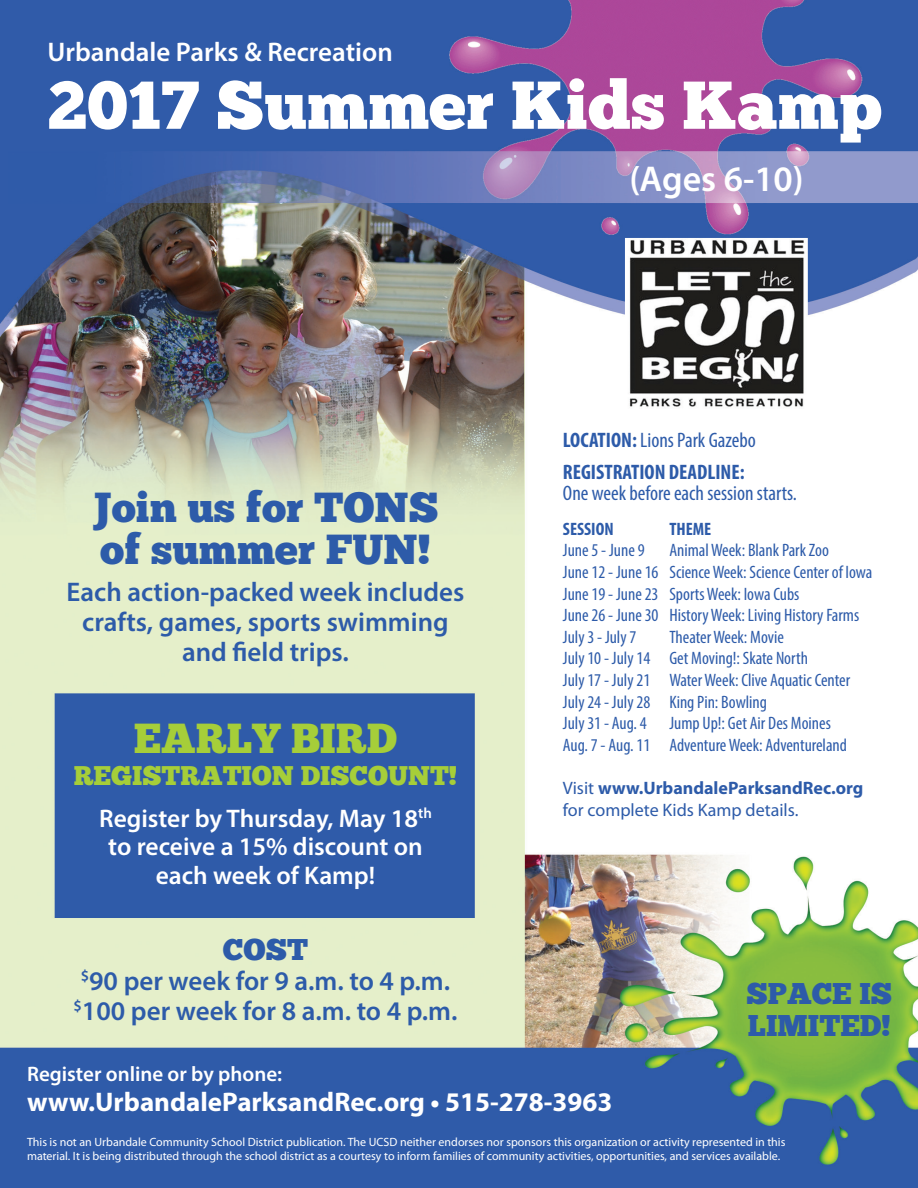
<style>
.page{position:relative;width:918px;height:1188px;background:#fff}
.page>*{position:absolute;margin:0;border:0;box-sizing:border-box;transform-origin:0 0}
.t1{font:67.5px "Chunk Five";color:#fff}
.t2{font:42px/42px "Chunk Five";color:#2d5ba9}
.t3{font:42px "Chunk Five";color:#a6ce39}
.t4{font:600 36px "Myriad Pro";color:#fff}
.t5{font:30px/31.5px "Chunk Five";color:#2d5ba9}
.t6{font:600 27px/30px "Myriad Pro";color:#2d5ba9;text-align:center}
.t7{font:700 27px "Myriad Pro";color:#fff}
.t8{font:600 27px "Myriad Pro";color:#fff}
.t9{font:27px "Chunk Five";color:#a6ce39}
.t10{font:600 25.5px/28.5px "Myriad Pro";color:#fff;text-align:center}
.t11{font:condensed 21px/21px "Myriad Pro";color:#2d5ba9}
.t12{font:600 21px "Myriad Pro";color:#fff}
.t13{font:condensed 18px "Myriad Pro";color:#2d5ba9}
.t14{font:18px/21.6px "Myriad Pro";color:#2d5ba9}
.t15{font:700 condensed 18px "Myriad Pro";color:#2d5ba9}
.t16{font:12px/14.4px "Myriad Pro";color:#fff}
.s1{font-weight:700}
</style>
<div class="page">
<img style="left:0;top:0;width:918px;height:1188px">
<p class="t8" style="left:48px;top:35px;width:347px">Urbandale Parks &amp; Recreation</p>
<p class="t1" style="left:48px;top:65px;width:836px">2017 Summer Kids Kamp</p>
<p class="t4" style="left:629px;top:156px;width:176px">(Ages 6-10)</p>
<p class="t2" style="left:92px;top:487px;width:348px">Join us for TONS of summer FUN!</p>
<p class="t6" style="left:67px;top:576px;width:399px">Each action-packed week includes crafts, games, sports swimming and field trips.</p>
<p class="t3" style="left:134px;top:713px;width:265px">EARLY BIRD</p>
<p class="t9" style="left:74px;top:759px;width:385px">REGISTRATION DISCOUNT!</p>
<p class="t10" style="left:99px;top:803px;width:334px">Register by Thursday, May 18<sup>th </sup>to receive a 15% discount on each week of Kamp!</p>
<p class="t5" style="left:223px;top:934px;width:87px">COST</p>
<p class="t6" style="left:74px;top:965px;width:386px;text-align:left"><sup>$</sup>90 per week for 9 a.m. to 4 p.m. <sup>$</sup>100 per week for 8 a.m. to 4 p.m.</p>
<p class="t11" style="left:563px;top:429px;width:195px"><span class="s1">LOCATION:</span> Lions Park Gazebo</p>
<p class="t11" style="left:563px;top:461px;width:236px"><span class="s1">REGISTRATION DEADLINE:<br></span>One week before each session starts.</p>
<p class="t15" style="left:563px;top:517px;width:52px">SESSION</p>
<p class="t15" style="left:669px;top:517px;width:43px">THEME</p>
<p class="t13" style="left:563px;top:539px;width:83px">June 5 - June 9</p>
<p class="t13" style="left:669px;top:539px;width:161px">Animal Week: Blank Park Zoo</p>
<p class="t13" style="left:563px;top:561px;width:311px">June 12 - June 16 Science Week: Science Center of Iowa</p>
<p class="t13" style="left:563px;top:583px;width:238px">June 19 - June 23 Sports Week: Iowa Cubs</p>
<p class="t13" style="left:563px;top:604px;width:298px">June 26 - June 30 History Week: Living History Farms</p>
<p class="t13" style="left:563px;top:626px;width:75px">July 3 - July 7</p>
<p class="t13" style="left:669px;top:626px;width:116px">Theater Week: Movie</p>
<p class="t13" style="left:563px;top:647px;width:247px">July 10 - July 14 Get Moving!: Skate North</p>
<p class="t13" style="left:563px;top:669px;width:289px">July 17 - July 21 Water Week: Clive Aquatic Center</p>
<p class="t13" style="left:563px;top:691px;width:206px">July 24 - July 28 King Pin: Bowling</p>
<p class="t13" style="left:563px;top:712px;width:85px">July 31 - Aug. 4</p>
<p class="t13" style="left:669px;top:712px;width:163px">Jump Up!: Get Air Des Moines</p>
<p class="t13" style="left:563px;top:734px;width:286px">Aug. 7 - Aug. 11 Adventure Week: Adventureland</p>
<p class="t14" style="left:563px;top:777px;width:302px">Visit <span class="s1">www.UrbandaleParksandRec.org </span>for complete Kids Kamp details.</p>
<p class="t5" style="left:747px;top:978px;width:147px">SPACE IS<br>LIMITED!</p>
<p class="t12" style="left:27px;top:1061px;width:257px">Register online or by phone:</p>
<p class="t7" style="left:27px;top:1087px;width:587px">www.UrbandaleParksandRec.org • 515-278-3963</p>
<p class="t16" style="left:27px;top:1135px;width:760px">This is not an Urbandale Community School District publication. The UCSD neither endorses nor sponsors this organization or activity represented in this material. It is being distributed through the school district as a courtesy to inform families of community activities, opportunities, and services available.</p>
</div>
